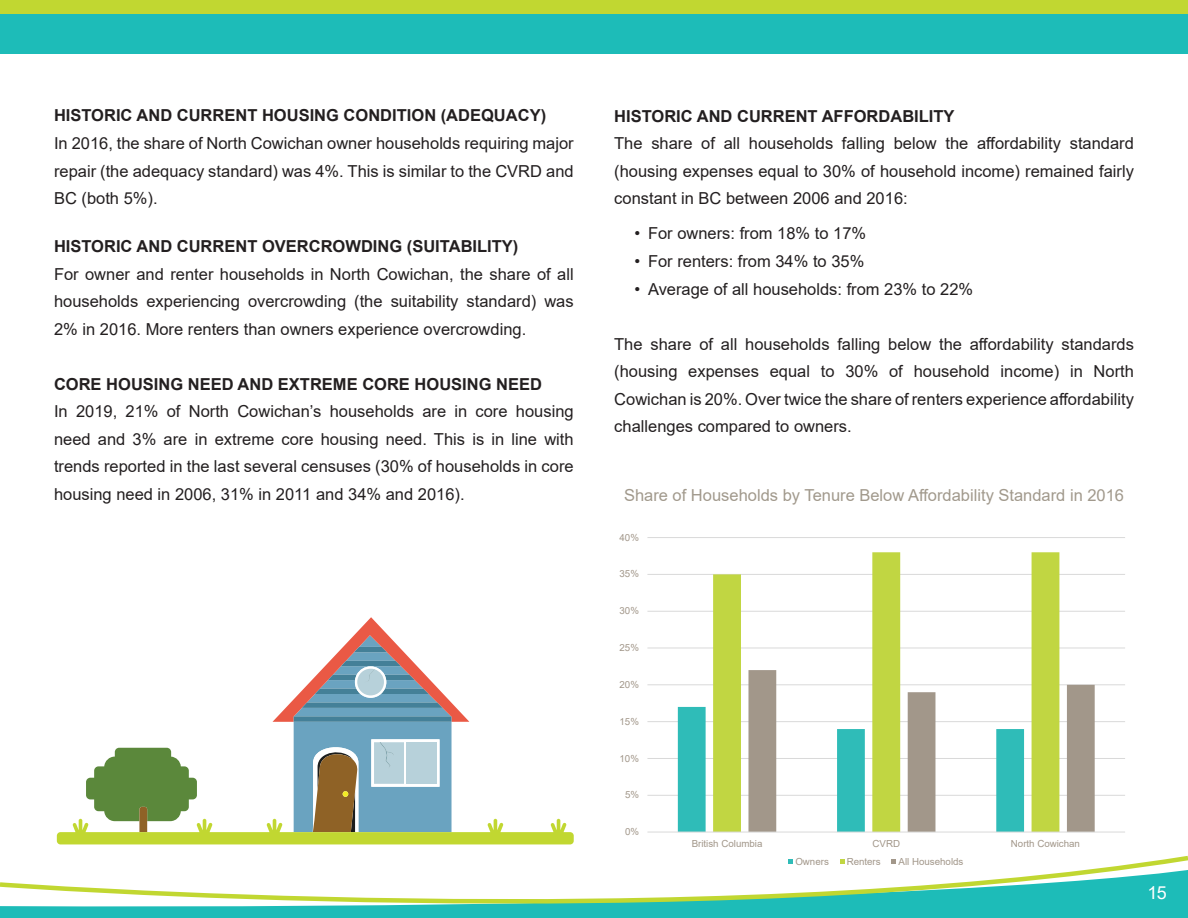
<style>
.page{position:relative;width:1188px;height:918px;background:#fff}
.page>*{position:absolute;margin:0;border:0;box-sizing:border-box;transform-origin:0 0}
.t1{font:18px "Arial";color:#fff}
.Body{font:16.5px/27.6px "Arial";color:#231f20;text-align:justify}
.Sub-Header{font:700 16.5px "Arial";color:#231f20}
.Theme_Intro{font:16.5px "Arial";color:#a1998c}
.t2{font:9.75px "Arial";color:#a2978a}
</style>
<div class="page">
<div style="left:0;top:0;width:1188px;height:54px;background:#1dbcb8"></div>
<div style="left:0;top:0;width:1188px;height:14px;background:#c1d731"></div>
<svg style="left:0;top:855px;width:1188px;height:63px"></svg>
<svg style="left:57px;top:617px;width:517px;height:227px"></svg>
<hr style="left:647px;top:795px;width:478px;height:1px;background:#d9d9d9">
<hr style="left:647px;top:758px;width:478px;height:1px;background:#d9d9d9">
<hr style="left:647px;top:721px;width:478px;height:1px;background:#d9d9d9">
<hr style="left:647px;top:685px;width:478px;height:1px;background:#d9d9d9">
<hr style="left:647px;top:648px;width:478px;height:1px;background:#d9d9d9">
<hr style="left:647px;top:611px;width:478px;height:1px;background:#d9d9d9">
<hr style="left:647px;top:574px;width:478px;height:1px;background:#d9d9d9">
<hr style="left:647px;top:537px;width:478px;height:1px;background:#d9d9d9">
<svg style="left:678px;top:707px;width:35px;height:125px"></svg>
<svg style="left:713px;top:552px;width:346px;height:280px"></svg>
<svg style="left:748px;top:670px;width:347px;height:162px"></svg>
<hr style="left:647px;top:832px;width:478px;height:1px;background:#d9d9d9">
<svg style="left:788px;top:859px;width:5px;height:5px"></svg>
<svg style="left:840px;top:859px;width:5px;height:5px"></svg>
<svg style="left:892px;top:859px;width:4px;height:5px"></svg>
<p class="Sub-Header" style="left:54px;top:104px;width:494px">HISTORIC AND CURRENT HOUSING CONDITION (ADEQUACY)</p>
<p class="Body" style="left:54px;top:129px;width:521px">In 2016, the share of North Cowichan owner households requiring major repair (the adequacy standard) was 4%. This is similar to the CVRD and BC (both 5%).</p>
<p class="Sub-Header" style="left:54px;top:235px;width:466px">HISTORIC AND CURRENT OVERCROWDING (SUITABILITY)</p>
<p class="Body" style="left:54px;top:260px;width:521px">For owner and renter households in North Cowichan, the share of all households experiencing overcrowding (the suitability standard) was 2% in 2016. More renters than owners experience overcrowding.</p>
<p class="Sub-Header" style="left:54px;top:372px;width:490px">CORE HOUSING NEED AND EXTREME CORE HOUSING NEED</p>
<p class="Body" style="left:54px;top:398px;width:521px">In 2019, 21% of North Cowichan’s households are in core housing need and 3% are in extreme core housing need. This is in line with trends reported in the last several censuses (30% of households in core housing need in 2006, 31% in 2011 and 34% and 2016).</p>
<p class="Sub-Header" style="left:614px;top:104px;width:342px">HISTORIC AND CURRENT AFFORDABILITY</p>
<p class="Body" style="left:614px;top:129px;width:521px">The share of all households falling below the affordability standard (housing expenses equal to 30% of household income) remained fairly constant in BC between 2006 and 2016:</p>
<p class="Body" style="left:634px;top:220px;width:233px">• For owners: from 18% to 17%</p>
<p class="Body" style="left:634px;top:247px;width:231px">• For renters: from 34% to 35%</p>
<p class="Body" style="left:634px;top:275px;width:340px">• Average of all households: from 23% to 22%</p>
<p class="Body" style="left:614px;top:330px;width:521px">The share of all households falling below the affordability standards (housing expenses equal to 30% of household income) in North Cowichan is 20%. Over twice the share of renters experience affordability challenges compared to owners.</p>
<p class="Theme_Intro" style="left:624px;top:484px;width:502px">Share of Households by Tenure Below Affordability Standard in 2016</p>
<p class="t2" style="left:620px;top:530px;width:21px">40%</p>
<p class="t2" style="left:620px;top:567px;width:21px">35%</p>
<p class="t2" style="left:620px;top:604px;width:21px">30%</p>
<p class="t2" style="left:620px;top:641px;width:21px">25%</p>
<p class="t2" style="left:620px;top:678px;width:21px">20%</p>
<p class="t2" style="left:620px;top:715px;width:21px">15%</p>
<p class="t2" style="left:620px;top:751px;width:21px">10%</p>
<p class="t2" style="left:625px;top:788px;width:16px">5%</p>
<p class="t2" style="left:625px;top:825px;width:16px">0%</p>
<p class="t2" style="left:692px;top:837px;width:72px">British Columbia</p>
<p class="t2" style="left:873px;top:837px;width:29px">CVRD</p>
<p class="t2" style="left:1011px;top:837px;width:71px">North Cowichan</p>
<p class="t2" style="left:795px;top:855px;width:35px">Owners</p>
<p class="t2" style="left:847px;top:855px;width:36px">Renters</p>
<p class="t2" style="left:899px;top:855px;width:66px">All Households</p>
<p class="t1" style="left:1147px;top:880px;width:21px">15</p>
</div>
